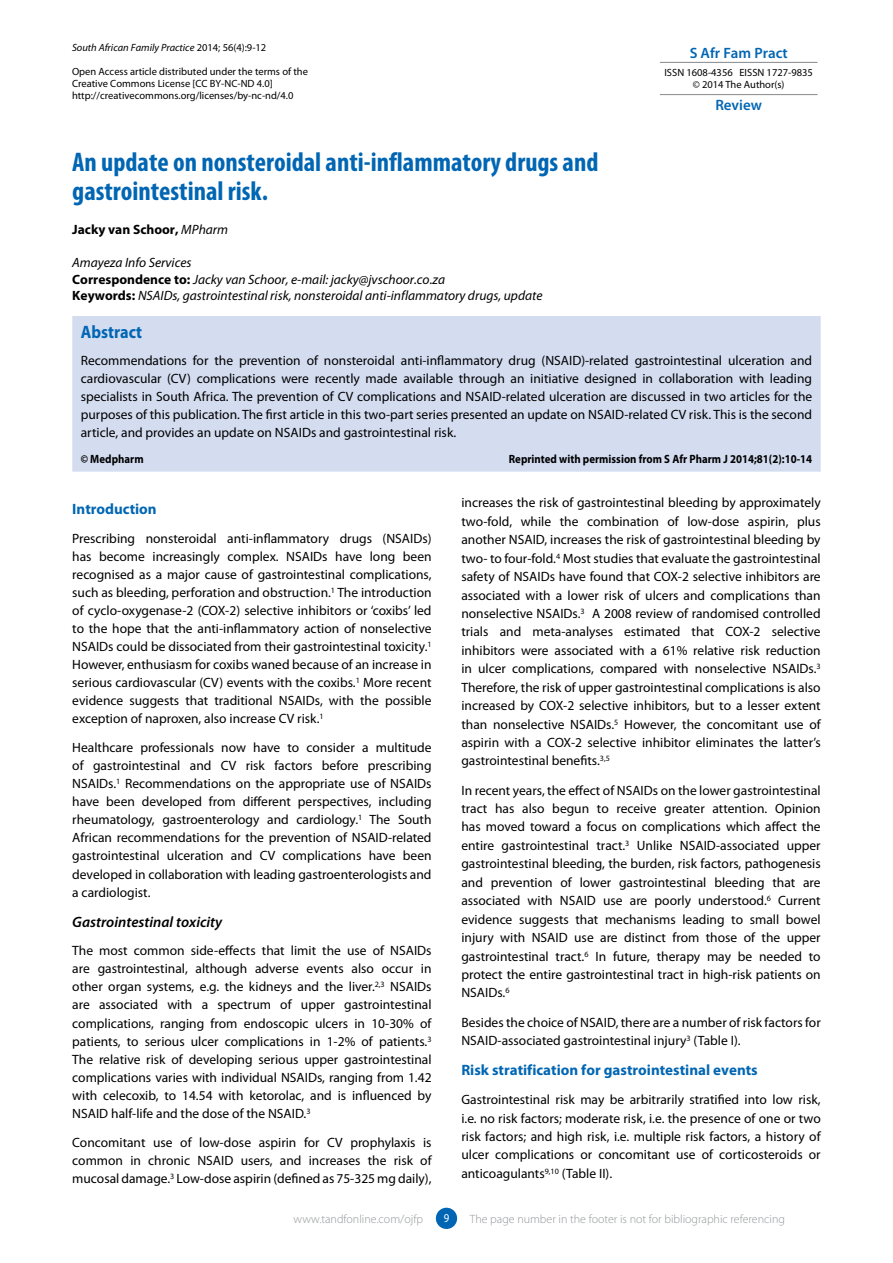
<style>
.page{position:relative;width:893px;height:1263px;background:#fff}
.page>*{position:absolute;margin:0;border:0;box-sizing:border-box;transform-origin:0 0}
.t1{font:700 condensed 27px/28.5px "Myriad Pro";color:#0066b3}
.t2{font:700 18px "Myriad Pro";color:#0066b3;scale:.9 1}
.t3{font:700 15px "Myriad Pro";color:#0066b3}
.t4{font:italic 600 15px "Myriad Pro";color:#000}
.t5{font:600 15px "Myriad Pro";color:#0066b3}
.t6{font:13.5px/18px "Myriad Pro";color:#000;text-align:justify}
.t7{font:italic 13.5px/16.5px "Myriad Pro";color:#000}
.t8{font:700 13.5px "Myriad Pro";color:#000}
.t9{font:300 12px "Myriad Pro";color:#939598}
.t10{font:700 12px "Myriad Pro";color:#000;scale:.9 1}
.t11{font:12px "Myriad Pro";color:#fff;scale:.9 1}
.t12{font:10.5px/12px "Myriad Pro";color:#000;text-align:center}
.t13{font:italic 10.5px "Myriad Pro";color:#000}
.s1{font-style:normal}
.s2{font-weight:400;font-style:italic}
.s3{font-weight:700;font-style:normal}
</style>
<div class="page">
<div style="left:436px;top:1208px;width:21px;height:21px;background:#0066b3;border-radius:50%"></div>
<hr style="left:660px;top:62px;width:157px;height:1px;background:#939598">
<hr style="left:660px;top:94px;width:157px;height:1px;background:#939598">
<div style="left:72px;top:316px;width:749px;height:156px;background:#d4dcf0"></div>
<p class="t13" style="left:72px;top:41px;width:196px">South African Family Practice <span class="s1">2014; 56(4):9-12</span></p>
<p class="t12" style="left:72px;top:65px;width:237px;text-align:left">Open Access article distributed under the terms of the<br>Creative Commons License [CC BY-NC-ND 4.0] http://creativecommons.org/licenses/by-nc-nd/4.0</p>
<p class="t5" style="left:690px;top:44px;width:100px">S Afr Fam Pract</p>
<p class="t12" style="left:664px;top:66px;width:150px">ISSN 1608-4356 EISSN 1727-9835 © 2014 The Author(s)</p>
<p class="t5" style="left:715px;top:97px;width:48px">Review</p>
<h1 class="t1" style="left:72px;top:148px;width:528px">An update on nonsteroidal anti-inflammatory drugs and gastrointestinal risk.</h1>
<p class="t8" style="left:72px;top:222px;width:157px">Jacky van Schoor, <span class="s2">MPharm</span></p>
<p class="t7" style="left:72px;top:255px;width:472px">Amayeza Info Services<br><span class="s3">Correspondence to:</span> Jacky van Schoor, e-mail: jacky@jvschoor.co.za<br><span class="s3">Keywords:</span> NSAIDs, gastrointestinal risk, nonsteroidal anti-inflammatory drugs, update</p>
<h2 class="t2" style="left:81px;top:322px;width:70px">Abstract</h2>
<p class="t6" style="left:81px;top:352px;width:733px">Recommendations for the prevention of nonsteroidal anti-inflammatory drug (NSAID)-related gastrointestinal ulceration and cardiovascular (CV) complications were recently made available through an initiative designed in collaboration with leading specialists in South Africa. The prevention of CV complications and NSAID-related ulceration are discussed in two articles for the purposes of this publication. The first article in this two-part series presented an update on NSAID-related CV risk. This is the second article, and provides an update on NSAIDs and gastrointestinal risk.</p>
<p class="t10" style="left:81px;top:452px;width:71px">© Medpharm</p>
<p class="t10" style="left:509px;top:452px;width:338px">Reprinted with permission from S Afr Pharm J 2014;81(2):10-14</p>
<p class="t3" style="left:72px;top:500px;width:86px">Introduction</p>
<p class="t6" style="left:72px;top:529px;width:361px">Prescribing nonsteroidal anti-inflammatory drugs (NSAIDs) has become increasingly complex. NSAIDs have long been recognised as a major cause of gastrointestinal complications, such as bleeding, perforation and obstruction.<sup>1</sup> The introduction of cyclo-oxygenase-2 (COX-2) selective inhibitors or ‘coxibs’ led to the hope that the anti-inflammatory action of nonselective NSAIDs could be dissociated from their gastrointestinal toxicity.<sup>1<br></sup>However, enthusiasm for coxibs waned because of an increase in serious cardiovascular (CV) events with the coxibs.<sup>1</sup> More recent evidence suggests that traditional NSAIDs, with the possible exception of naproxen, also increase CV risk.<sup>1</sup></p>
<p class="t6" style="left:72px;top:739px;width:361px">Healthcare professionals now have to consider a multitude of gastrointestinal and CV risk factors before prescribing NSAIDs.<sup>1</sup> Recommendations on the appropriate use of NSAIDs have been developed from different perspectives, including rheumatology, gastroenterology and cardiology.<sup>1</sup> The South African recommendations for the prevention of NSAID-related gastrointestinal ulceration and CV complications have been developed in collaboration with leading gastroenterologists and a cardiologist.</p>
<p class="t4" style="left:72px;top:913px;width:152px">Gastrointestinal toxicity</p>
<p class="t6" style="left:72px;top:942px;width:361px">The most common side-effects that limit the use of NSAIDs are gastrointestinal, although adverse events also occur in other organ systems, e.g. the kidneys and the liver.<sup>2,3</sup> NSAIDs are associated with a spectrum of upper gastrointestinal complications, ranging from endoscopic ulcers in 10-30% of patients, to serious ulcer complications in 1-2% of patients.<sup>3<br></sup>The relative risk of developing serious upper gastrointestinal complications varies with individual NSAIDs, ranging from 1.42 with celecoxib, to 14.54 with ketorolac, and is influenced by NSAID half-life and the dose of the NSAID.<sup>3</sup></p>
<p class="t6" style="left:72px;top:1133px;width:361px">Concomitant use of low-dose aspirin for CV prophylaxis is common in chronic NSAID users, and increases the risk of mucosal damage.<sup>3</sup> Low-dose aspirin (defined as 75-325 mg daily),</p>
<p class="t6" style="left:461px;top:494px;width:361px;line-height:18.5px">increases the risk of gastrointestinal bleeding by approximately two-fold, while the combination of low-dose aspirin, plus another NSAID, increases the risk of gastrointestinal bleeding by two- to four-fold.<sup>4</sup> Most studies that evaluate the gastrointestinal safety of NSAIDs have found that COX-2 selective inhibitors are associated with a lower risk of ulcers and complications than nonselective NSAIDs.<sup>3</sup> A 2008 review of randomised controlled trials and meta-analyses estimated that COX-2 selective inhibitors were associated with a 61% relative risk reduction in ulcer complications, compared with nonselective NSAIDs.<sup>3<br></sup>Therefore, the risk of upper gastrointestinal complications is also increased by COX-2 selective inhibitors, but to a lesser extent than nonselective NSAIDs.<sup>5</sup> However, the concomitant use of aspirin with a COX-2 selective inhibitor eliminates the latter’s gastrointestinal benefits.<sup>3,5</sup></p>
<p class="t6" style="left:461px;top:781px;width:361px;line-height:18.5px">In recent years, the effect of NSAIDs on the lower gastrointestinal tract has also begun to receive greater attention. Opinion has moved toward a focus on complications which affect the entire gastrointestinal tract.<sup>3</sup> Unlike NSAID-associated upper gastrointestinal bleeding, the burden, risk factors, pathogenesis and prevention of lower gastrointestinal bleeding that are associated with NSAID use are poorly understood.<sup>6</sup> Current evidence suggests that mechanisms leading to small bowel injury with NSAID use are distinct from those of the upper gastrointestinal tract.<sup>6</sup> In future, therapy may be needed to protect the entire gastrointestinal tract in high-risk patients on NSAIDs.<sup>6</sup></p>
<p class="t6" style="left:461px;top:1013px;width:361px;line-height:18.5px">Besides the choice of NSAID, there are a number of risk factors for<br>NSAID-associated gastrointestinal injury<sup>3</sup> (Table I).</p>
<p class="t3" style="left:461px;top:1061px;width:298px">Risk stratification for gastrointestinal events</p>
<p class="t6" style="left:461px;top:1091px;width:361px;line-height:18.5px">Gastrointestinal risk may be arbitrarily stratified into low risk, i.e. no risk factors; moderate risk, i.e. the presence of one or two risk factors; and high risk, i.e. multiple risk factors, a history of ulcer complications or concomitant use of corticosteroids or anticoagulants<sup>9,10</sup> (Table II).</p>
<p class="t9" style="left:294px;top:1213px;width:131px">www.tandfonline.com/ojfp</p>
<p class="t11" style="left:444px;top:1212px;width:8px">9</p>
<p class="t9" style="left:470px;top:1213px;width:317px">The page number in the footer is not for bibliographic referencing</p>
</div>
